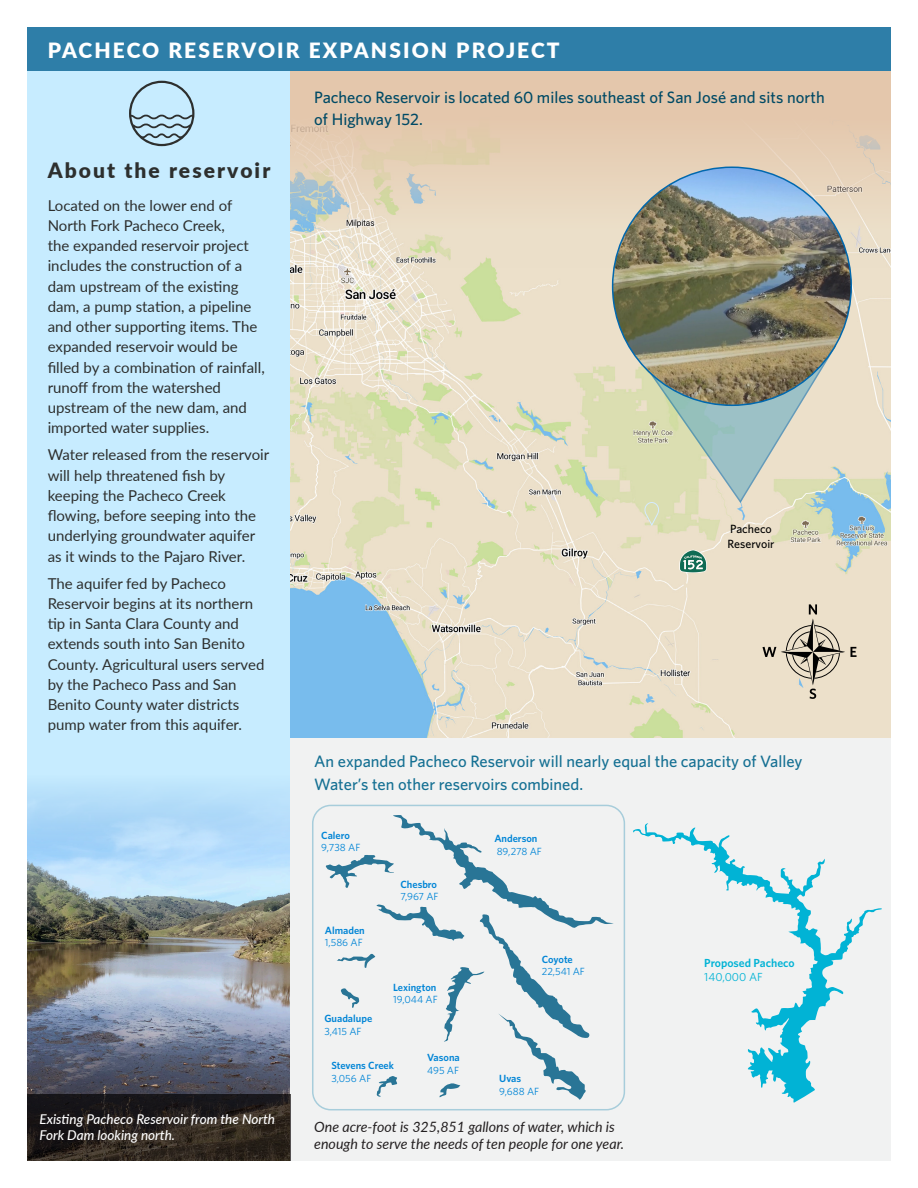
<style>
.page{position:relative;width:918px;height:1188px;background:#fff}
.page>*{position:absolute;margin:0;border:0;box-sizing:border-box;transform-origin:0 0}
.Title_14_pt_black{font:900 21px "Lato";letter-spacing:.1em;color:#fff}
.t1{font:900 21px "Lato";letter-spacing:.1em;color:#2d2f2e}
.t2{font:500 16.5px/22.5px "Whitney";color:#157093}
.t3{font:500 16.5px/22.5px "Whitney";color:#004a65}
.Body_regular_10_pt{font:15px/20.2px "Lato";color:#2d2f2e}
.t4{font:italic 14.25px/17.1px "Lato";color:#231f20}
.t5{font:italic 500 13.5px/16.2px "Lato";color:#fff}
.t6{font:500 12px/14.2px "Whitney";color:#000}
.t7{font:600 11.7px/14.1px "Whitney";color:#01b3d5}
.t8{font:600 10.35px/12.5px "Whitney";color:#0185d6}
.t9{font:10.35px/12.5px "Whitney";color:#0185d6}
.s1{font-weight:600}
.s2{font-weight:400}
</style>
<div class="page">
<div style="left:27px;top:65px;width:269px;height:674px;background:#c7ecff"></div>
<img style="left:27px;top:970px;width:264px;height:125px">
<svg style="left:27px;top:736px;width:264px;height:234px;background:#a4becb"></svg>
<img style="left:291px;top:268px;width:600px;height:471px">
<div style="left:291px;top:739px;width:600px;height:422px;background:#f1f2f2"></div>
<svg style="left:633px;top:823px;width:249px;height:280px"></svg>
<svg style="left:325px;top:815px;width:289px;height:285px"></svg>
<div style="left:312px;top:805px;width:313px;height:305px;border:2px solid #a7cddb;border-radius:18px"></div>
<svg style="left:27px;top:1095px;width:264px;height:66px;background:#27211d"></svg>
<svg style="left:291px;top:71px;width:600px;height:197px;background:#e3cfb7"></svg>
<svg style="left:851px;top:647px;width:6px;height:10px"></svg>
<svg style="left:762px;top:604px;width:83px;height:95px;background:#d0c5b2"></svg>
<svg style="left:679px;top:550px;width:28px;height:23px"></svg>
<div style="left:27px;top:27px;width:864px;height:44px;background:#2e7ea8"></div>
<svg style="left:129px;top:81px;width:65px;height:65px"></svg>
<svg style="left:629px;top:407px;width:209px;height:118px;background:#cdd5bf"></svg>
<img style="left:611px;top:166px;width:242px;height:241px">
<p class="Title_14_pt_black" style="left:48px;top:34px;width:514px">PACHECO RESERVOIR EXPANSION PROJECT</p>
<p class="t1" style="left:48px;top:155px;width:224px">About the reservoir</p>
<p class="Body_regular_10_pt" style="left:48px;top:194px;width:219px">Located on the lower end of<br>North Fork Pacheco Creek,<br>the expanded reservoir project includes the construction of a dam upstream of the existing dam, a pump station, a pipeline and other supporting items. The expanded reservoir would be filled by a combination of rainfall, runoff from the watershed upstream of the new dam, and imported water supplies.</p>
<p class="Body_regular_10_pt" style="left:48px;top:444px;width:223px">Water released from the reservoir will help threatened fish by keeping the Pacheco Creek flowing, before seeping into the underlying groundwater aquifer as it winds to the Pajaro River.</p>
<p class="Body_regular_10_pt" style="left:48px;top:572px;width:218px">The aquifer fed by Pacheco<br>Reservoir begins at its northern tip in Santa Clara County and extends south into San Benito<br>County. Agricultural users served by the Pacheco Pass and San<br>Benito County water districts pump water from this aquifer.</p>
<p class="t3" style="left:314px;top:86px;width:512px">Pacheco Reservoir is located 60 miles southeast of San José and sits north of Highway 152.</p>
<p class="t6" style="left:728px;top:522px;width:48px">Pacheco<br>Reservoir</p>
<p class="t2" style="left:314px;top:750px;width:490px">An expanded Pacheco Reservoir will nearly equal the capacity of Valley<br>Water’s ten other reservoirs combined.</p>
<p class="t9" style="left:321px;top:829px;width:41px"><span class="s1">Calero<br></span>9,738 AF</p>
<p class="t8" style="left:325px;top:924px;width:41px">Almaden<br><span class="s2">1,586 AF</span></p>
<p class="t8" style="left:324px;top:1012px;width:49px">Guadalupe<br><span class="s2">3,415 AF</span></p>
<p class="t8" style="left:400px;top:878px;width:40px">Chesbro<br><span class="s2">7,967 AF</span></p>
<p class="t8" style="left:393px;top:981px;width:46px">Lexington<br><span class="s2">19,044 AF</span></p>
<p class="t8" style="left:331px;top:1059px;width:64px">Stevens Creek<br><span class="s2">3,056 AF</span></p>
<p class="t8" style="left:427px;top:1051px;width:34px">Vasona<br><span class="s2">495 AF</span></p>
<p class="t8" style="left:494px;top:832px;width:49px">Anderson<br><span class="s2">89,278 AF</span></p>
<p class="t9" style="left:542px;top:953px;width:45px"><span class="s1">Coyote<br></span>22,541 AF</p>
<p class="t9" style="left:499px;top:1072px;width:42px"><span class="s1">Uvas<br></span>9,688 AF</p>
<p class="t7" style="left:704px;top:955px;width:92px">Proposed Pacheco<br><span class="s2">140,000 AF</span></p>
<p class="t5" style="left:39px;top:1110px;width:237px">Existing Pacheco Reservoir from the North<br>Fork Dam looking north.</p>
<p class="t4" style="left:314px;top:1118px;width:312px">One acre-foot is 325,851 gallons of water, which is enough to serve the needs of ten people for one year.</p>
</div>
